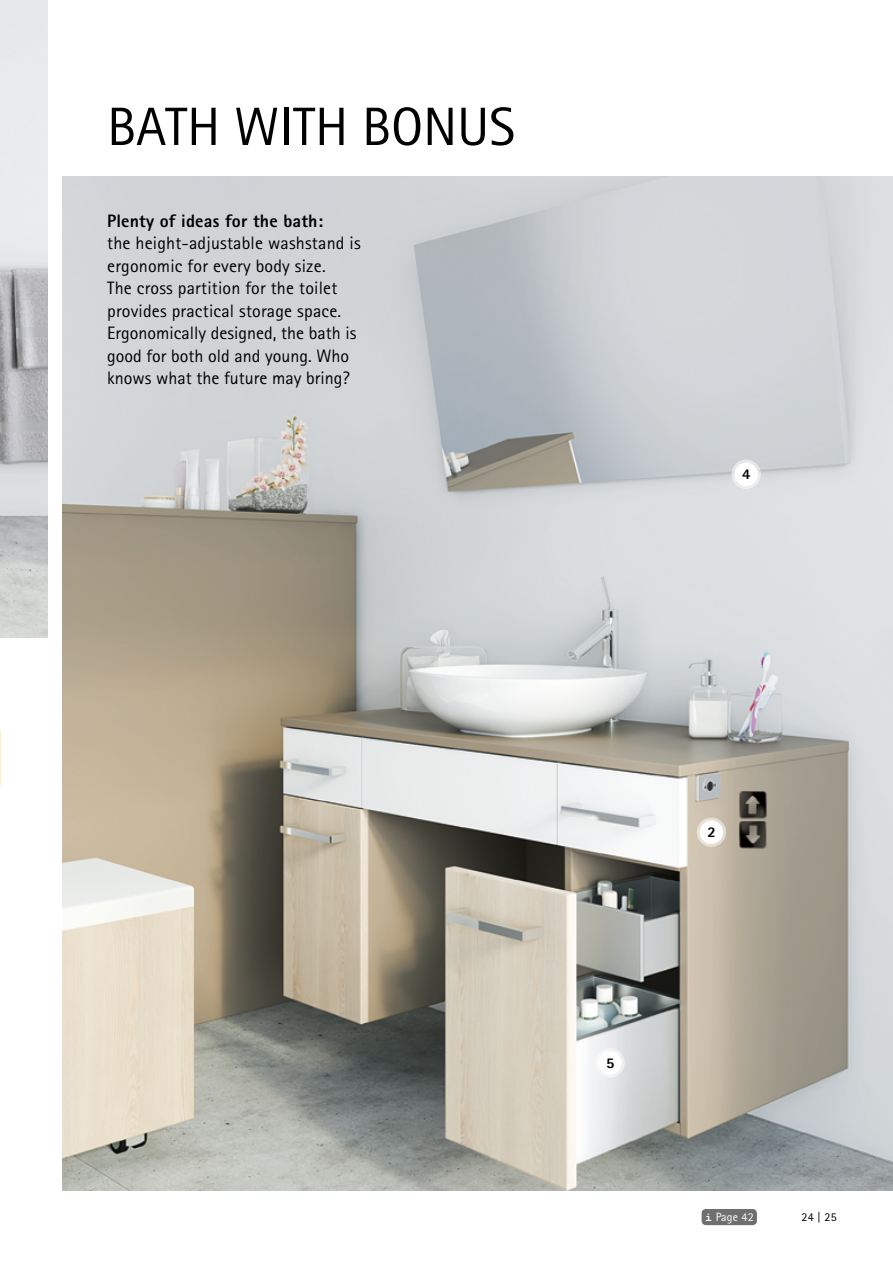
<style>
.page{position:relative;width:893px;height:1263px;background:#fff}
.page>*{position:absolute;margin:0;border:0;box-sizing:border-box;transform-origin:0 0}
.t1{font:54px "Rotis Sans Serif";color:#000}
.t2{font:18px/22.5px "Rotis Sans Serif";letter-spacing:.01em;color:#000}
.t3{font:800 18px "Rotis Sans Serif";letter-spacing:.01em;color:#000}
.t4{font:800 15px "Rotis Sans Serif";color:#000}
.t5{font:12px "Rotis Sans Serif";letter-spacing:.01em;color:#fff}
.t6{font:12px "Rotis Sans Serif";color:#000}
.s1{font-family:"Courier New";font-weight:700}
</style>
<div class="page">
<img style="left:63px;top:176px;width:830px;height:1015px">
<img style="left:0;top:0;width:48px;height:638px">
<svg style="left:697px;top:817px;width:29px;height:30px"></svg>
<div style="left:700px;top:820px;width:23px;height:24px;background:#fff;border-radius:50%"></div>
<div style="left:595px;top:1048px;width:30px;height:29px;background:#f2f3f3;border-radius:50%"></div>
<div style="left:598px;top:1051px;width:24px;height:24px;background:#fff;border-radius:50%"></div>
<svg style="left:731px;top:460px;width:30px;height:29px"></svg>
<div style="left:734px;top:463px;width:24px;height:23px;background:#fff;border-radius:50%"></div>
<img style="left:739px;top:791px;width:29px;height:58px">
<svg style="left:0;top:730px;width:1px;height:56px"></svg>
<div style="left:702px;top:1209px;width:55px;height:16px;background:#706f6f;border-radius:4px"></div>
<h1 class="t1" style="left:107px;top:95px;width:409px">BATH WITH BONUS</h1>
<p class="t3" style="left:107px;top:209px;width:217px">Plenty of ideas for the bath:</p>
<p class="t2" style="left:107px;top:232px;width:255px">the height-adjustable washstand is ergonomic for every body size.<br>The cross partition for the toilet provides practical storage space.<br>Ergonomically designed, the bath is good for both old and young. Who knows what the future may bring?</p>
<p class="t4" style="left:742px;top:465px;width:10px">4</p>
<p class="t4" style="left:606px;top:1053px;width:10px">5</p>
<p class="t4" style="left:707px;top:823px;width:10px">2</p>
<p class="t5" style="left:705px;top:1209px;width:50px"><span class="s1">i</span> Page 42</p>
<p class="t6" style="left:801px;top:1210px;width:37px">24 | 25</p>
</div>
